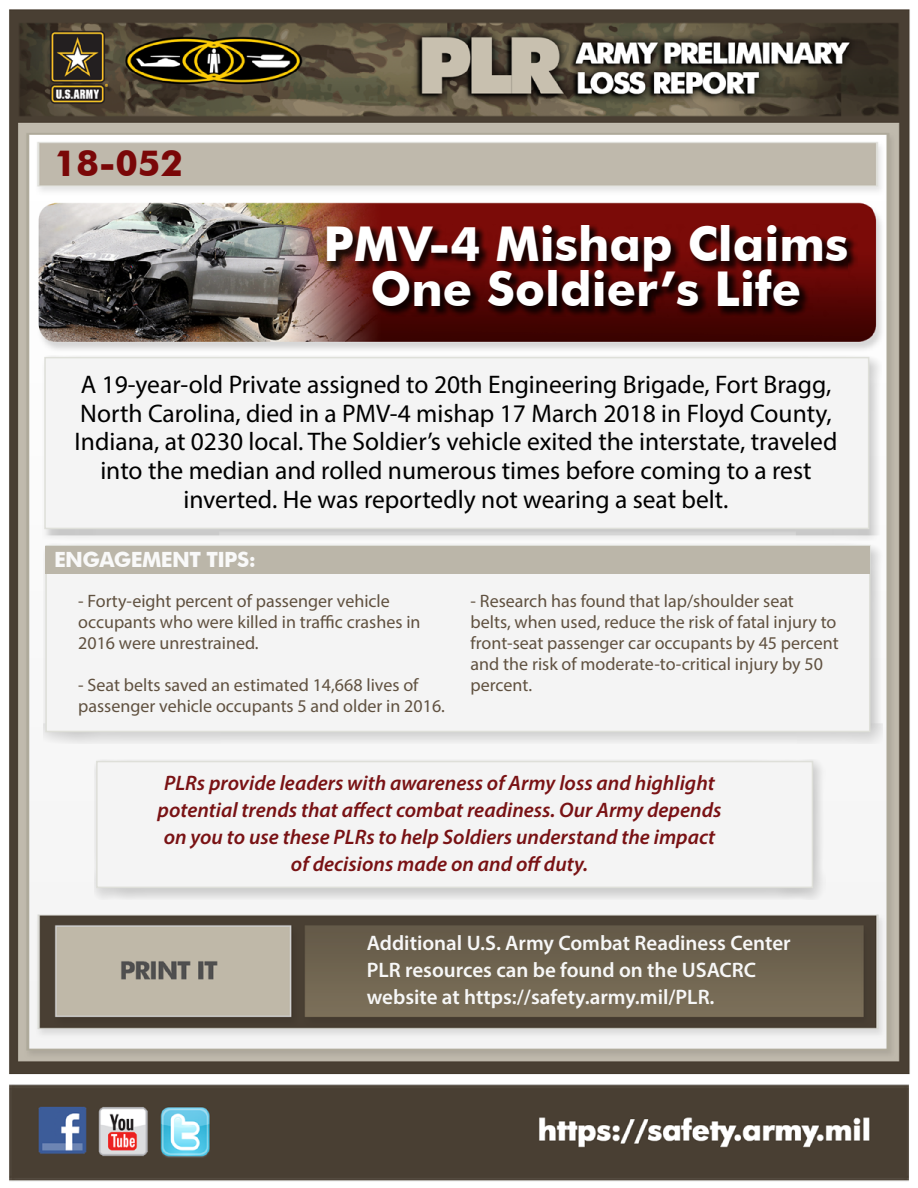
<style>
.page{position:relative;width:918px;height:1188px;background:#fff}
.page>*{position:absolute;margin:0;border:0;box-sizing:border-box;transform-origin:0 0}
.t1{font:700 48px/45px "Futura BT";color:#fff;text-align:center}
.t2{font:700 36px "Futura BT";color:#7a0708}
.t3{font:25.5px/28.5px "Myriad Pro";color:#000;text-align:center}
.t4{font:italic 600 21px/27px "Myriad Pro";color:#791214;text-align:center}
.t5{font:600 21px/27px "Myriad Pro";color:#f7f7f7}
.t6{font:700 21px "Futura BT";letter-spacing:-.03em;color:#f9f9f9}
.t7{font:18px/21px "Myriad Pro";color:#605140}
</style>
<div class="page">
<img style="left:9px;top:9px;width:901px;height:1173px">
<div style="left:94px;top:759px;width:731px;height:141px;background:#000;opacity:.2"></div>
<div style="left:96px;top:761px;width:717px;height:127px;background:#f4f4f4;border:2px solid #dedfd9"></div>
<div style="left:42px;top:355px;width:839px;height:186px;background:#000;opacity:.2"></div>
<div style="left:44px;top:357px;width:825px;height:172px;background:#f4f4f4;border:2px solid #dedfd9"></div>
<div style="left:43px;top:543px;width:839px;height:201px;background:#000;opacity:.2"></div>
<div style="left:45px;top:545px;width:825px;height:187px;background:#f4f4f4;border:2px solid #dedfd9"></div>
<div style="left:325px;top:224px;width:533px;height:93px;background:#000;opacity:.78"></div>
<div style="left:45px;top:546px;width:825px;height:28px;background:#bbb6a9"></div>
<h2 class="t2" style="left:54px;top:141px;width:130px">18-052</h2>
<h1 class="t1" style="left:323px;top:222px;width:526px">PMV-4 Mishap Claims<br>One Soldier’s Life</h1>
<p class="t3" style="left:75px;top:370px;width:764px">A 19-year-old Private assigned to 20th Engineering Brigade, Fort Bragg, North Carolina, died in a PMV-4 mishap 17 March 2018 in Floyd County, Indiana, at 0230 local. The Soldier’s vehicle exited the interstate, traveled into the median and rolled numerous times before coming to a rest inverted. He was reportedly not wearing a seat belt.</p>
<p class="t6" style="left:54px;top:547px;width:204px">ENGAGEMENT TIPS:</p>
<p class="t7" style="left:78px;top:590px;width:344px">- Forty-eight percent of passenger vehicle occupants who were killed in traffic crashes in<br>2016 were unrestrained.</p>
<p class="t7" style="left:78px;top:674px;width:368px">- Seat belts saved an estimated 14,668 lives of passenger vehicle occupants 5 and older in 2016.</p>
<p class="t7" style="left:471px;top:590px;width:370px">- Research has found that lap/shoulder seat<br>belts, when used, reduce the risk of fatal injury to front-seat passenger car occupants by 45 percent and the risk of moderate-to-critical injury by 50 percent.</p>
<p class="t4" style="left:158px;top:769px;width:565px">PLRs provide leaders with awareness of Army loss and highlight potential trends that affect combat readiness. Our Army depends on you to use these PLRs to help Soldiers understand the impact of decisions made on and off duty.</p>
<p class="t5" style="left:367px;top:929px;width:425px">Additional U.S. Army Combat Readiness Center<br>PLR resources can be found on the USACRC website at https://safety.army.mil/PLR.</p>
</div>
